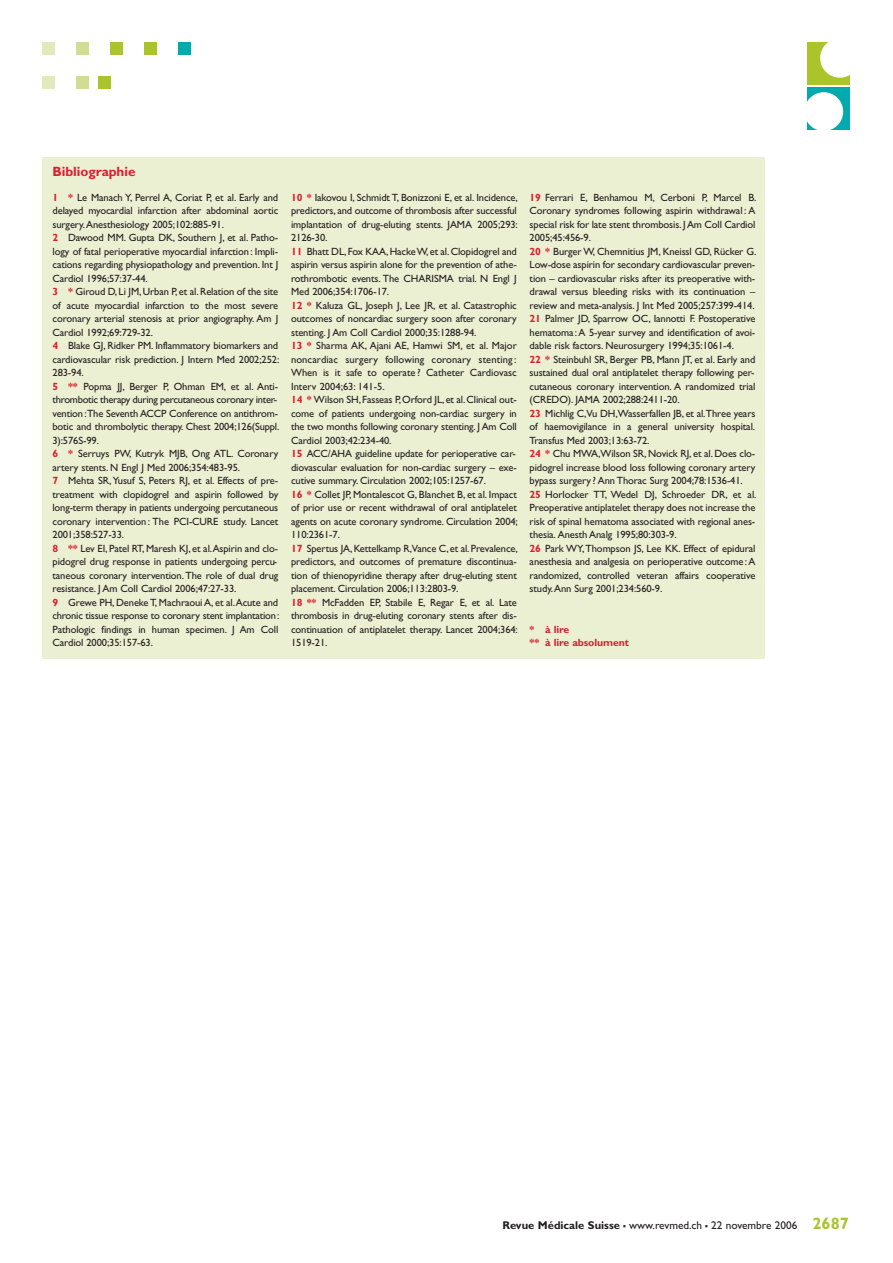
<style>
.page{position:relative;width:893px;height:1263px;background:#fff}
.page>*{position:absolute;margin:0;border:0;box-sizing:border-box;transform-origin:0 0}
.t1{font:700 13.5px "Gill Sans";color:#db1f31}
.t2{font:11.25px "Gill Sans";color:#231f20}
.t3{font:10.5px/13.5px "Gill Sans";letter-spacing:-.01em;color:#231f20}
.t4{font:700 10.5px/13.5px "Gill Sans";letter-spacing:-.01em;color:#db1f31}
.s1{font-weight:700;color:#db1f31}
.s2{font-weight:700}
.s3{font-weight:700;font-size:16.5px}
.s4{font-weight:700;font-size:16.5px;color:#acc42b}
</style>
<div class="page">
<svg style="left:838px;top:87px;width:12px;height:1px"></svg>
<div style="left:807px;top:43px;width:43px;height:42px;background:#acc42b"></div>
<div style="left:820px;top:38px;width:39px;height:40px;background:#fff;border-radius:50%"></div>
<div style="left:807px;top:88px;width:43px;height:42px;background:#00aaad"></div>
<div style="left:804px;top:92px;width:39px;height:39px;background:#fff;border-radius:50%"></div>
<div style="left:43px;top:157px;width:722px;height:502px;background:#ebf0d2"></div>
<div style="left:179px;top:43px;width:12px;height:12px;background:#00aaad"></div>
<div style="left:145px;top:43px;width:12px;height:12px;background:#acc42b"></div>
<div style="left:111px;top:43px;width:12px;height:12px;background:#acc42b"></div>
<div style="left:77px;top:43px;width:12px;height:12px;background:#d2dd93"></div>
<div style="left:43px;top:43px;width:12px;height:12px;background:#e2eabc"></div>
<div style="left:99px;top:77px;width:12px;height:12px;background:#acc42b"></div>
<div style="left:77px;top:77px;width:12px;height:12px;background:#d2dd93"></div>
<div style="left:43px;top:77px;width:12px;height:12px;background:#e2eabc"></div>
<p class="t1" style="left:53px;top:166px;width:85px">Bibliographie</p>
<p class="t3" style="left:53px;top:191px;width:228px"><span class="s1">1 *</span> Le Manach Y, Perrel A, Coriat P, et al. Early and delayed myocardial infarction after abdominal aortic surgery.Anesthesiology 2005;102:885-91.<br><span class="s1">2</span> Dawood MM. Gupta DK, Southern J, et al. Patho&shy;logy of fatal perioperative myocardial infarction : Impli&shy;cations regarding physiopathology and prevention. Int J Cardiol 1996;57:37-44.<br><span class="s1">3 *</span> Giroud D, Li JM,Urban P, et al.Relation of the site of acute myocardial infarction to the most severe coronary arterial stenosis at prior angiography. Am J Cardiol 1992;69:729-32.<br><span class="s1">4</span> Blake GJ, Ridker PM. Inflammatory biomarkers and cardiovascular risk prediction. J Intern Med 2002;252:<br>283-94.<br><span class="s1">5 **</span> Popma JJ, Berger P, Ohman EM, et al. Anti&shy;thrombotic therapy during percutaneous coronary inter&shy;vention:The Seventh ACCP Conference on antithrom&shy;botic and thrombolytic therapy. Chest 2004;126(Suppl.<br>3):576S-99.<br><span class="s1">6 *</span> Serruys PW, Kutryk MJB, Ong ATL. Coronary artery stents. N Engl J Med 2006;354:483-95.<br><span class="s1">7</span> Mehta SR,Yusuf S, Peters RJ, et al. Effects of pre&shy;treatment with clopidogrel and aspirin followed by long-term therapy in patients undergoing percutaneous coronary intervention : The PCI-CURE study. Lancet 2001;358:527-33.<br><span class="s1">8 **</span> Lev EI, Patel RT, Maresh KJ, et al.Aspirin and clo&shy;pidogrel drug response in patients undergoing percu&shy;taneous coronary intervention.The role of dual drug resistance. J Am Coll Cardiol 2006;47:27-33.<br><span class="s1">9</span> Grewe PH, DenekeT, Machraoui A, et al.Acute and chronic tissue response to coronary stent implantation:<br>Pathologic findings in human specimen. J Am Coll Cardiol 2000;35:157-63.</p>
<p class="t3" style="left:291px;top:191px;width:228px"><span class="s1">10 *</span> Iakovou I, Schmidt T, Bonizzoni E, et al. Incidence, predictors, and outcome of thrombosis after successful implantation of drug-eluting stents. JAMA 2005;293:<br>2126-30.<br><span class="s1">11</span> Bhatt DL, Fox KAA,HackeW, et al.Clopidogrel and aspirin versus aspirin alone for the prevention of athe&shy;rothrombotic events. The CHARISMA trial. N Engl J Med 2006;354:1706-17.<br><span class="s1">12 *</span> Kaluza GL, Joseph J, Lee JR, et al. Catastrophic outcomes of noncardiac surgery soon after coronary stenting. J Am Coll Cardiol 2000;35:1288-94.<br><span class="s1">13 *</span> Sharma AK, Ajani AE, Hamwi SM, et al. Major noncardiac surgery following coronary stenting :<br>When is it safe to operate ? Catheter Cardiovasc Interv 2004;63: 141-5.<br><span class="s1">14 *</span> Wilson SH, Fasseas P,Orford JL, et al.Clinical out&shy;come of patients undergoing non-cardiac surgery in the two months following coronary stenting. J Am Coll Cardiol 2003;42:234-40.<br><span class="s1">15</span> ACC/AHA guideline update for perioperative car&shy;diovascular evaluation for non-cardiac surgery – exe&shy;cutive summary. Circulation 2002;105:1257-67.<br><span class="s1">16 *</span> Collet JP, Montalescot G, Blanchet B, et al. Impact of prior use or recent withdrawal of oral antiplatelet agents on acute coronary syndrome. Circulation 2004; 110:2361-7.<br><span class="s1">17</span> Spertus JA,Kettelkamp R,Vance C, et al.Prevalence, predictors, and outcomes of premature discontinua&shy;tion of thienopyridine therapy after drug-eluting stent placement. Circulation 2006;113:2803-9.<br><span class="s1">18 **</span> McFadden EP, Stabile E, Regar E, et al. Late thrombosis in drug-eluting coronary stents after dis&shy;continuation of antiplatelet therapy. Lancet 2004;364:<br>1519-21.</p>
<p class="t3" style="left:530px;top:191px;width:228px"><span class="s1">19</span> Ferrari E, Benhamou M, Cerboni P, Marcel B.<br>Coronary syndromes following aspirin withdrawal : A special risk for late stent thrombosis. JAm Coll Cardiol 2005;45:456-9.<br><span class="s1">20 *</span> Burger W, Chemnitius JM, Kneissl GD, Rücker G.<br>Low-dose aspirin for secondary cardiovascular preven&shy;tion – cardiovascular risks after its preoperative with&shy;drawal versus bleeding risks with its continuation – review and meta-analysis. J Int Med 2005;257:399-414.<br><span class="s1">21</span> Palmer JD, Sparrow OC, Iannotti F. Postoperative hematoma :A 5-year survey and identification of avoi&shy;dable risk factors. Neurosurgery 1994;35:1061-4.<br><span class="s1">22 *</span> Steinbuhl SR, Berger PB, Mann JT, et al. Early and sustained dual oral antiplatelet therapy following per&shy;cutaneous coronary intervention. A randomized trial (CREDO). JAMA 2002;288:2411-20.<br><span class="s1">23</span> Michlig C,Vu DH,Wasserfallen JB, et al.Three years of haemovigilance in a general university hospital.<br>Transfus Med 2003;13:63-72.<br><span class="s1">24 *</span> Chu MWA,Wilson SR, Novick RJ, et al. Does clo&shy;pidogrel increase blood loss following coronary artery bypass surgery ? Ann Thorac Surg 2004;78:1536-41.<br><span class="s1">25</span> Horlocker TT, Wedel DJ, Schroeder DR, et al.<br>Preoperative antiplatelet therapy does not increase the risk of spinal hematoma associated with regional anes&shy;thesia. Anesth Analg 1995;80:303-9.<br><span class="s1">26</span> Park WY,Thompson JS, Lee KK. Effect of epidural anesthesia and analgesia on perioperative outcome :A randomized, controlled veteran affairs cooperative study.Ann Surg 2001;234:560-9.</p>
<p class="t4" style="left:530px;top:623px;width:101px">* à lire<br>** à lire absolument</p>
<p class="t2" style="left:502px;top:1221px;width:348px"><span class="s2">Revue Médicale Suisse</span> <span class="s3">–</span> www.revmed.ch <span class="s3">–</span> 22 novembre 2006 <span class="s4">2687</span></p>
</div>
